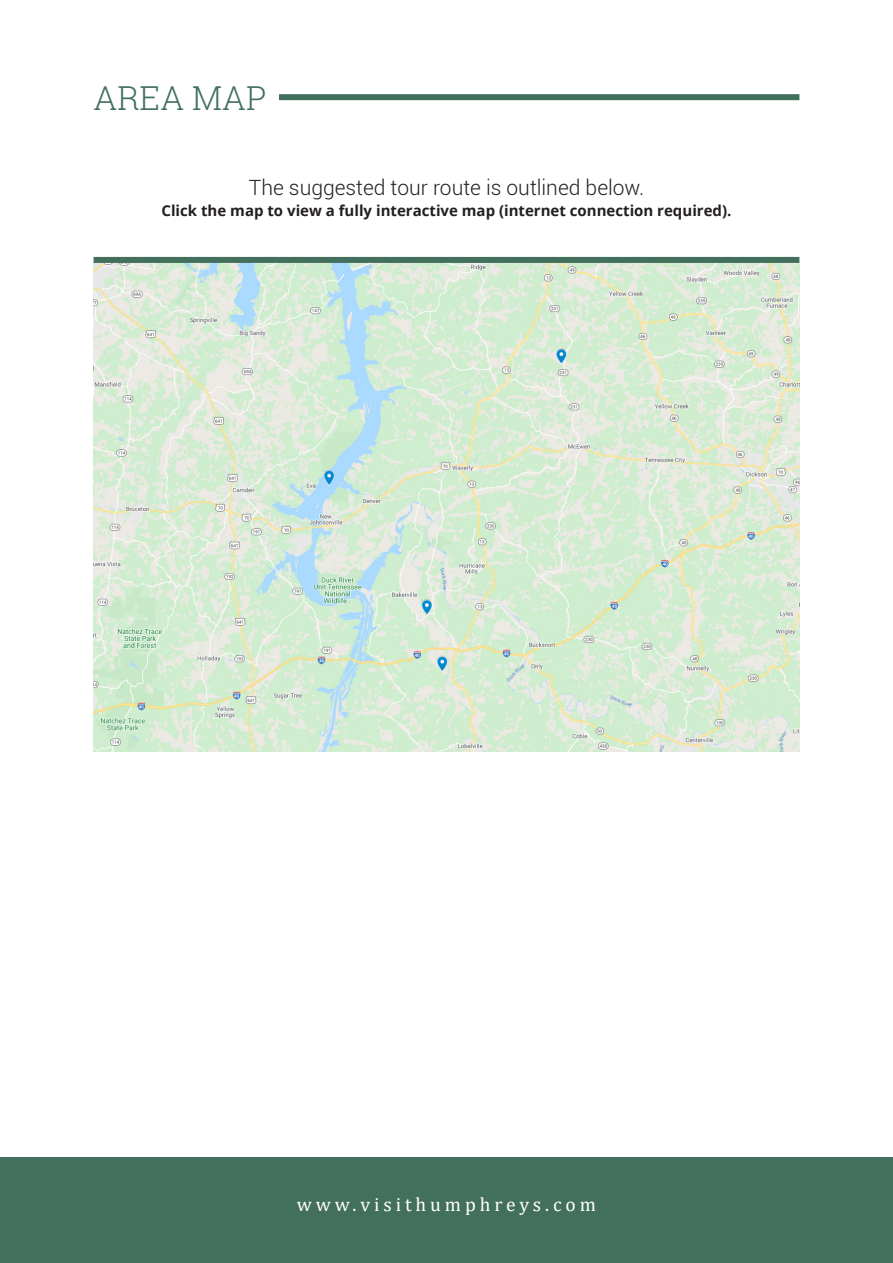
<style>
.page{position:relative;width:893px;height:1263px;background:#fff}
.page>*{position:absolute;margin:0;border:0;box-sizing:border-box;transform-origin:0 0}
.Page_Section_Title{font:300 33px "Roboto Slab";color:#43705c}
.Page_Header_Subtext{font:300 21px "Roboto";color:#231f20}
.t1{font:19.5px "Cambria";letter-spacing:.2em;color:#fff}
.Page_Header_Subtext-2{font:700 15px "Open Sans";color:#231f20}
</style>
<div class="page">
<div style="left:0;top:1157px;width:893px;height:106px;background:#43705c"></div>
<img style="left:94px;top:263px;width:705px;height:489px">
<div style="left:94px;top:257px;width:705px;height:6px;background:#43705c"></div>
<div style="left:279px;top:94px;width:520px;height:6px;background:#43705c"></div>
<p class="Page_Section_Title" style="left:94px;top:75px;width:175px">AREA MAP</p>
<p class="Page_Header_Subtext" style="left:249px;top:173px;width:397px">The suggested tour route is outlined below.</p>
<p class="Page_Header_Subtext-2" style="left:162px;top:200px;width:571px">Click the map to view a fully interactive map (internet connection required).</p>
<h3 class="t1" style="left:297px;top:1192px;width:301px">www.visithumphreys.com</h3>
</div>
